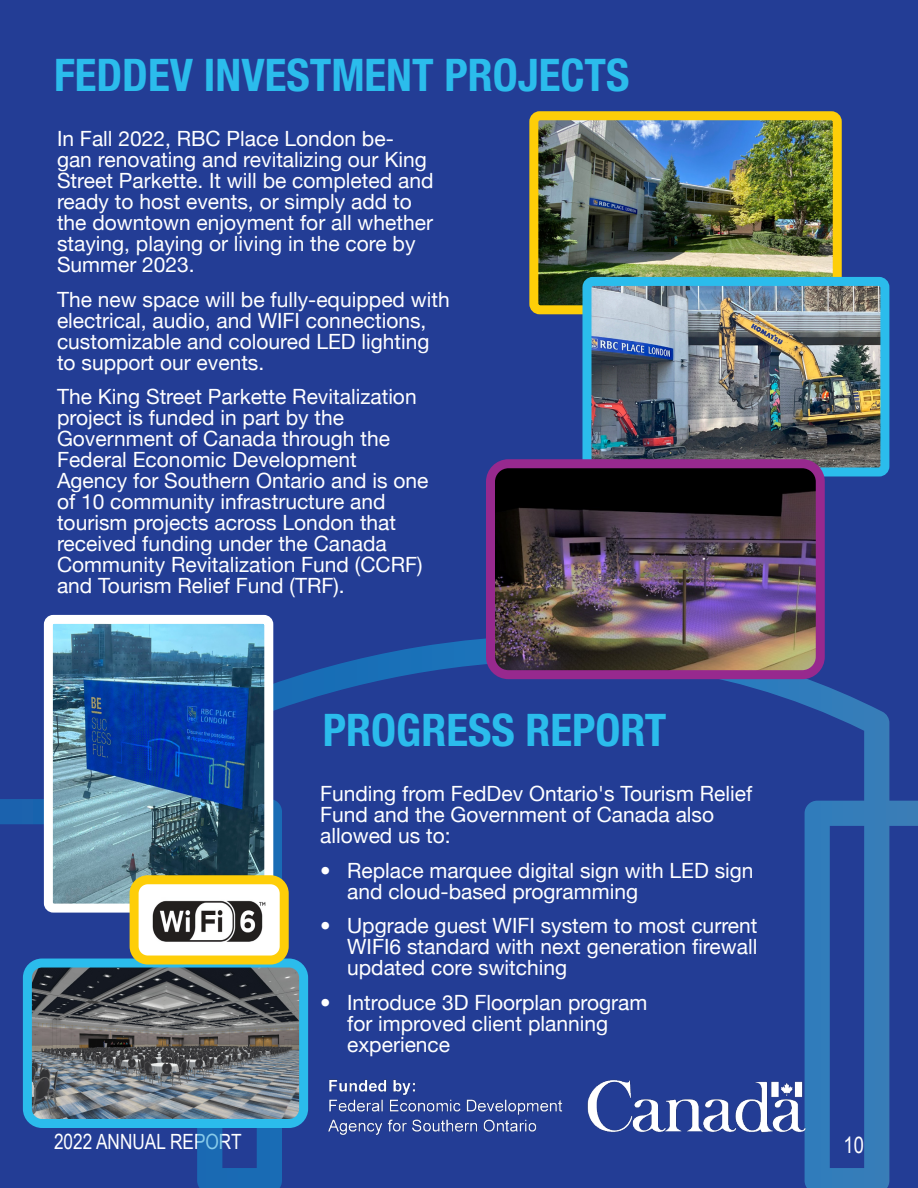
<style>
.page{position:relative;width:918px;height:1188px;background:#233d95}
.page>*{position:absolute;margin:0;border:0;box-sizing:border-box;transform-origin:0 0}
.Header_-_White{font:700 condensed 45px "Helvetica Neue LT Pro";color:#2bbcec}
.t1{font:22.5px "Arial Narrow";color:#fff}
.Paragraph_-_White{font:21px/21px "Helvetica Neue";color:#fff}
.t2{font:21px "Arial Narrow";color:#fff}
</style>
<div class="page">
<svg style="left:0;top:634px;width:918px;height:554px"></svg>
<img style="left:539px;top:121px;width:293px;height:183px">
<div style="left:529px;top:111px;width:313px;height:203px;border:9px solid #fece08;border-radius:6px"></div>
<img style="left:592px;top:287px;width:287px;height:179px">
<div style="left:582px;top:277px;width:307px;height:199px;border:9px solid #2bbcec;border-radius:6px"></div>
<img style="left:491px;top:469px;width:329px;height:206px">
<div style="left:486px;top:459px;width:339px;height:220px;border:9px solid #97298e;border-radius:18px"></div>
<img style="left:54px;top:625px;width:209px;height:278px">
<div style="left:44px;top:615px;width:229px;height:298px;border:9px solid #fff;border-radius:5px"></div>
<img style="left:33px;top:969px;width:265px;height:149px">
<div style="left:23px;top:959px;width:285px;height:169px;border:9px solid #2bbcec;border-radius:15px"></div>
<img style="left:140px;top:885px;width:139px;height:70px">
<div style="left:130px;top:875px;width:159px;height:90px;border:9px solid #fece08;border-radius:14px"></div>
<img style="left:314px;top:1063px;width:506px;height:86px">
<p class="Header_-_White" style="left:54px;top:48px;width:577px">FEDDEV INVESTMENT PROJECTS</p>
<p class="Paragraph_-_White" style="left:57px;top:128px;width:378px">In Fall 2022, RBC Place London be&shy;gan renovating and revitalizing our King Street Parkette. It will be completed and ready to host events, or simply add to the downtown enjoyment for all whether staying, playing or living in the core by Summer 2023.</p>
<p class="Paragraph_-_White" style="left:57px;top:288px;width:394px">The new space will be fully-equipped with electrical, audio, and WIFI connections, customizable and coloured LED lighting to support our events.</p>
<p class="Paragraph_-_White" style="left:57px;top:386px;width:373px">The King Street Parkette Revitalization project is funded in part by the Government of Canada through the Federal Economic Development Agency for Southern Ontario and is one of 10 community infrastructure and tourism projects across London that received funding under the Canada Community Revitalization Fund (CCRF) and Tourism Relief Fund (TRF).</p>
<p class="Header_-_White" style="left:323px;top:703px;width:345px">PROGRESS REPORT</p>
<p class="Paragraph_-_White" style="left:320px;top:783px;width:434px">Funding from FedDev Ontario's Tourism Relief<br>Fund and the Government of Canada also allowed us to:</p>
<p class="Paragraph_-_White" style="left:347px;top:860px;width:408px;text-indent:-27px">• Replace marquee digital sign with LED sign and cloud-based programming</p>
<p class="Paragraph_-_White" style="left:347px;top:915px;width:412px;text-align:justify;text-indent:-27px">• Upgrade guest WIFI system to most current WIFI6 standard with next generation firewall updated core switching</p>
<p class="Paragraph_-_White" style="left:347px;top:992px;width:302px;text-indent:-27px">• Introduce 3D Floorplan program for improved client planning experience</p>
<p class="t2" style="left:54px;top:1126px;width:189px">2022 ANNUAL REPORT</p>
<p class="t1" style="left:843px;top:1129px;width:22px">10</p>
</div>
